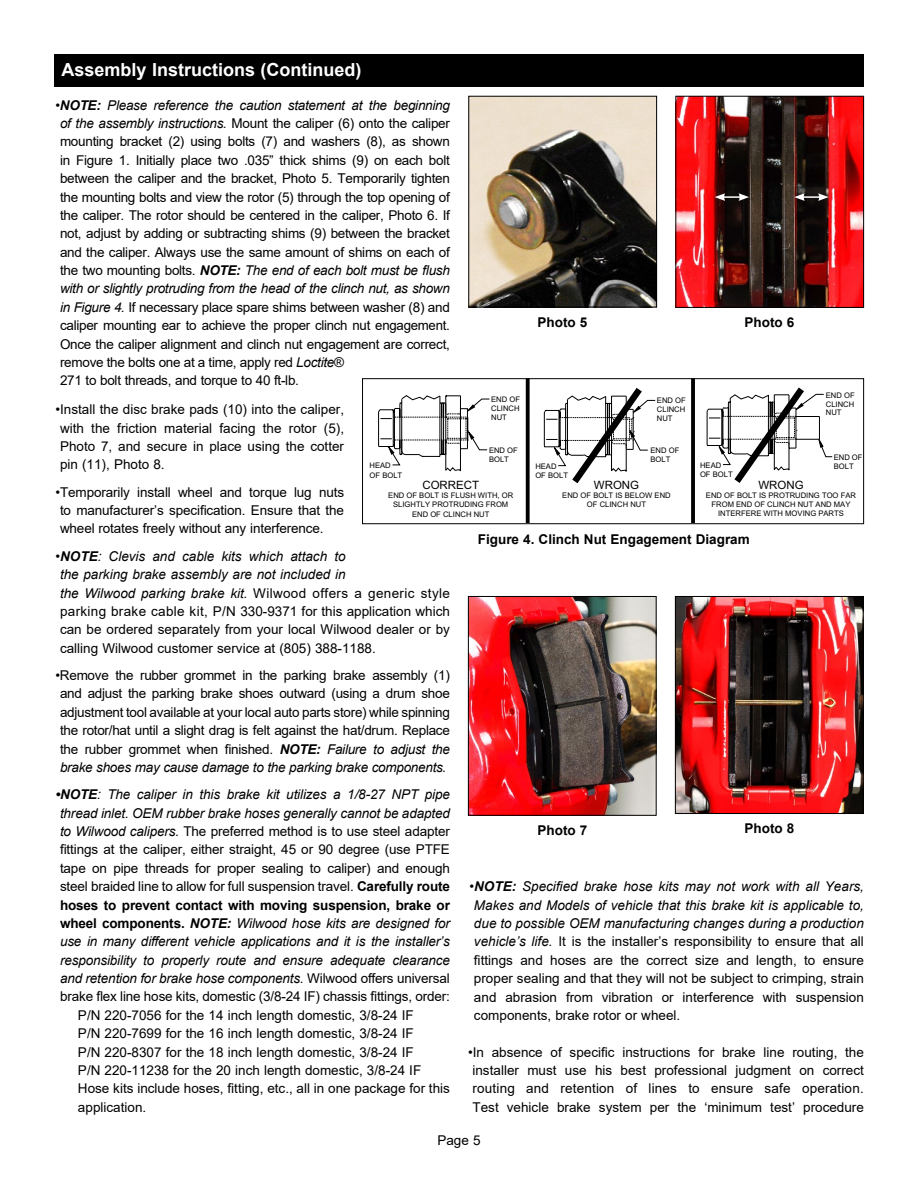
<style>
.page{position:relative;width:918px;height:1188px;background:#fff}
.page>*{position:absolute;margin:0;border:0;box-sizing:border-box;transform-origin:0 0}
.t1{font:700 18px "Arial";color:#fff}
.t2{font:13.5px/18.3px "Arial";letter-spacing:-.01em;color:#000;text-align:justify}
.t3{font:italic 13.5px "Arial";letter-spacing:-.01em;color:#000}
.t4{font:700 13.5px "Arial";color:#000}
.t5{font:11.55px "Arial";color:#000}
.t6{font:7.65px/9.1px "Arial";color:#000}
.s1{font-weight:700;font-style:italic}
.s2{font-style:italic}
.s3{font-weight:700}
.s4{font-weight:700;font-style:normal}
.s5{font-style:normal}
</style>
<div class="page">
<div style="left:54px;top:54px;width:810px;height:32px;background:#000"></div>
<img style="left:677px;top:98px;width:185px;height:208px">
<div style="left:675px;top:96px;width:189px;height:212px;border:1px solid #000"></div>
<img style="left:470px;top:598px;width:185px;height:216px">
<div style="left:468px;top:596px;width:189px;height:220px;border:1px solid #000"></div>
<img style="left:677px;top:598px;width:185px;height:214px">
<div style="left:675px;top:596px;width:189px;height:218px;border:1px solid #000"></div>
<svg style="left:378px;top:395px;width:112px;height:77px"></svg>
<svg style="left:526px;top:380px;width:4px;height:142px"></svg>
<svg style="left:691px;top:380px;width:4px;height:142px"></svg>
<svg style="left:544px;top:388px;width:112px;height:96px"></svg>
<svg style="left:706px;top:387px;width:127px;height:96px"></svg>
<div style="left:362px;top:378px;width:502px;height:146px;border:1px solid #000"></div>
<img style="left:470px;top:98px;width:185px;height:207px">
<div style="left:468px;top:96px;width:189px;height:211px;border:1px solid #000"></div>
<svg style="left:715px;top:193px;width:34px;height:8px"></svg>
<svg style="left:794px;top:193px;width:35px;height:8px"></svg>
<h1 class="t1" style="left:62px;top:57px;width:302px">Assembly Instructions (Continued)</h1>
<p class="t2" style="left:60px;top:96px;width:392px;text-align:left;text-indent:-4px">•<span class="s1">NOTE:</span> <span class="s2">Please reference the caution statement at the beginning of the assembly instructions.</span> Mount the caliper (6) onto the caliper mounting bracket (2) using bolts (7) and washers (8), as shown in Figure 1. Initially place two .035” thick shims (9) on each bolt between the caliper and the bracket, Photo 5. Temporarily tighten the mounting bolts and view the rotor (5) through the top opening of the caliper. The rotor should be centered in the caliper, Photo 6. If not, adjust by adding or subtracting shims (9) between the bracket and the caliper. Always use the same amount of shims on each of the two mounting bolts. <span class="s1">NOTE:</span> <span class="s2">The end of each bolt must be flush with or slightly protruding from the head of the clinch nut, as shown in Figure 4.</span> If necessary place spare shims between washer (8) and caliper mounting ear to achieve the proper clinch nut engagement.<br>Once the caliper alignment and clinch nut engagement are correct, remove the bolts one at a time, apply red <span class="s2">Loctite</span>®<br>271 to bolt threads, and torque to 40 ft-lb.</p>
<p class="t2" style="left:60px;top:400px;width:286px;text-indent:-4px">•Install the disc brake pads (10) into the caliper, with the friction material facing the rotor (5), Photo 7, and secure in place using the cotter pin (11), Photo 8.</p>
<p class="t2" style="left:60px;top:483px;width:286px;text-indent:-4px">•Temporarily install wheel and torque lug nuts to manufacturer’s specification. Ensure that the wheel rotates freely without any interference.</p>
<p class="t2" style="left:60px;top:547px;width:391px;text-align:left;text-indent:-4px">•<span class="s1">NOTE</span><span class="s2">: Clevis and cable kits which attach to<br>the parking brake assembly are not included in<br>the Wilwood parking brake kit.</span> Wilwood offers a generic style parking brake cable kit, P/N 330-9371 for this application which can be ordered separately from your local Wilwood dealer or by calling Wilwood customer service at (805) 388-1188.</p>
<p class="t2" style="left:56px;top:666px;width:396px;text-align:center">•Remove the rubber grommet in the parking brake assembly (1) and adjust the parking brake shoes outward (using a drum shoe adjustment tool available at your local auto parts store) while spinning the rotor/hat until a slight drag is felt against the hat/drum. Replace the rubber grommet when finished. <span class="s1">NOTE:</span> <span class="s2">Failure to adjust the brake shoes may cause damage to the parking brake components.</span></p>
<p class="t3" style="left:56px;top:786px;width:396px"><span class="s3">•NOTE</span>: The caliper in this brake kit utilizes a 1/8-27 NPT pipe</p>
<p class="t3" style="left:60px;top:804px;width:391px">thread inlet. OEM rubber brake hoses generally cannot be adapted</p>
<p class="t2" style="left:60px;top:822px;width:391px"><span class="s2">to Wilwood calipers.</span> The preferred method is to use steel adapter</p>
<p class="t2" style="left:60px;top:840px;width:391px">fittings at the caliper, either straight, 45 or 90 degree (use PTFE</p>
<p class="t2" style="left:60px;top:859px;width:391px">tape on pipe threads for proper sealing to caliper) and enough</p>
<p class="t2" style="left:60px;top:877px;width:391px">steel braided line to allow for full suspension travel. <span class="s3">Carefully route</span></p>
<p class="t4" style="left:60px;top:895px;width:392px">hoses to prevent contact with moving suspension, brake or</p>
<p class="t3" style="left:60px;top:914px;width:391px"><span class="s4">wheel components.</span> <span class="s3">NOTE:</span> Wilwood hose kits are designed for</p>
<p class="t3" style="left:60px;top:933px;width:391px">use in many different vehicle applications and it is the installer’s</p>
<p class="t3" style="left:60px;top:951px;width:391px">responsibility to properly route and ensure adequate clearance</p>
<p class="t3" style="left:60px;top:970px;width:391px">and retention for brake hose components. <span class="s5">Wilwood offers universal</span></p>
<p class="t2" style="left:60px;top:987px;width:391px">brake flex line hose kits, domestic (3/8-24 IF) chassis fittings, order:</p>
<p class="t2" style="left:78px;top:1006px;width:337px">P/N 220-7056 for the 14 inch length domestic, 3/8-24 IF</p>
<p class="t2" style="left:78px;top:1024px;width:337px">P/N 220-7699 for the 16 inch length domestic, 3/8-24 IF</p>
<p class="t2" style="left:78px;top:1043px;width:337px">P/N 220-8307 for the 18 inch length domestic, 3/8-24 IF</p>
<p class="t2" style="left:78px;top:1061px;width:345px">P/N 220-11238 for the 20 inch length domestic, 3/8-24 IF</p>
<p class="t2" style="left:78px;top:1079px;width:373px">Hose kits include hoses, fitting, etc., all in one package for this</p>
<p class="t2" style="left:78px;top:1098px;width:70px">application.</p>
<p class="t4" style="left:745px;top:313px;width:51px">Photo 6</p>
<p class="t4" style="left:538px;top:313px;width:51px">Photo 5</p>
<p class="t6" style="left:826px;top:390px;width:30px;text-align:justify">END OF CLINCH NUT</p>
<p class="t6" style="left:834px;top:453px;width:30px">END OF<br>BOLT</p>
<p class="t6" style="left:491px;top:395px;width:30px;text-align:justify">END OF CLINCH NUT</p>
<p class="t6" style="left:657px;top:396px;width:30px;text-align:justify">END OF CLINCH NUT</p>
<p class="t6" style="left:651px;top:446px;width:30px">END OF<br>BOLT</p>
<p class="t6" style="left:489px;top:445px;width:30px">END OF<br>BOLT</p>
<p class="t6" style="left:700px;top:461px;width:34px">HEAD<br>OF BOLT</p>
<p class="t6" style="left:370px;top:461px;width:34px">HEAD<br>OF BOLT</p>
<p class="t6" style="left:535px;top:462px;width:34px">HEAD<br>OF BOLT</p>
<p class="t5" style="left:758px;top:477px;width:47px">WRONG</p>
<p class="t6" style="left:706px;top:491px;width:152px;text-align:center">END OF BOLT IS PROTRUDING TOO FAR<br>FROM END OF CLINCH NUT AND MAY<br>INTERFERE WITH MOVING PARTS</p>
<p class="t5" style="left:422px;top:477px;width:58px">CORRECT</p>
<p class="t6" style="left:388px;top:491px;width:126px;text-align:center">END OF BOLT IS FLUSH WITH, OR<br>SLIGHTLY PROTRUDING FROM<br>END OF CLINCH NUT</p>
<p class="t5" style="left:594px;top:477px;width:47px">WRONG</p>
<p class="t6" style="left:562px;top:491px;width:110px;text-align:center">END OF BOLT IS BELOW END<br>OF CLINCH NUT</p>
<p class="t4" style="left:478px;top:530px;width:273px">Figure 4. Clinch Nut Engagement Diagram</p>
<p class="t4" style="left:538px;top:821px;width:51px">Photo 7</p>
<p class="t4" style="left:745px;top:819px;width:51px">Photo 8</p>
<p class="t2" style="left:474px;top:877px;width:392px;text-indent:-4px">•<span class="s1">NOTE:</span> <span class="s2">Specified brake hose kits may not work with all Years, Makes and Models of vehicle that this brake kit is applicable to, due to possible OEM manufacturing changes during a production vehicle’s life.</span> It is the installer’s responsibility to ensure that all fittings and hoses are the correct size and length, to ensure proper sealing and that they will not be subject to crimping, strain and abrasion from vibration or interference with suspension components, brake rotor or wheel.</p>
<p class="t2" style="left:468px;top:1043px;width:397px;text-align:center">•In absence of specific instructions for brake line routing, the installer must use his best professional judgment on correct routing and retention of lines to ensure safe operation.<br>Test vehicle brake system per the ‘minimum test’ procedure</p>
<p class="t2" style="left:437px;top:1131px;width:45px">Page 5</p>
</div>
